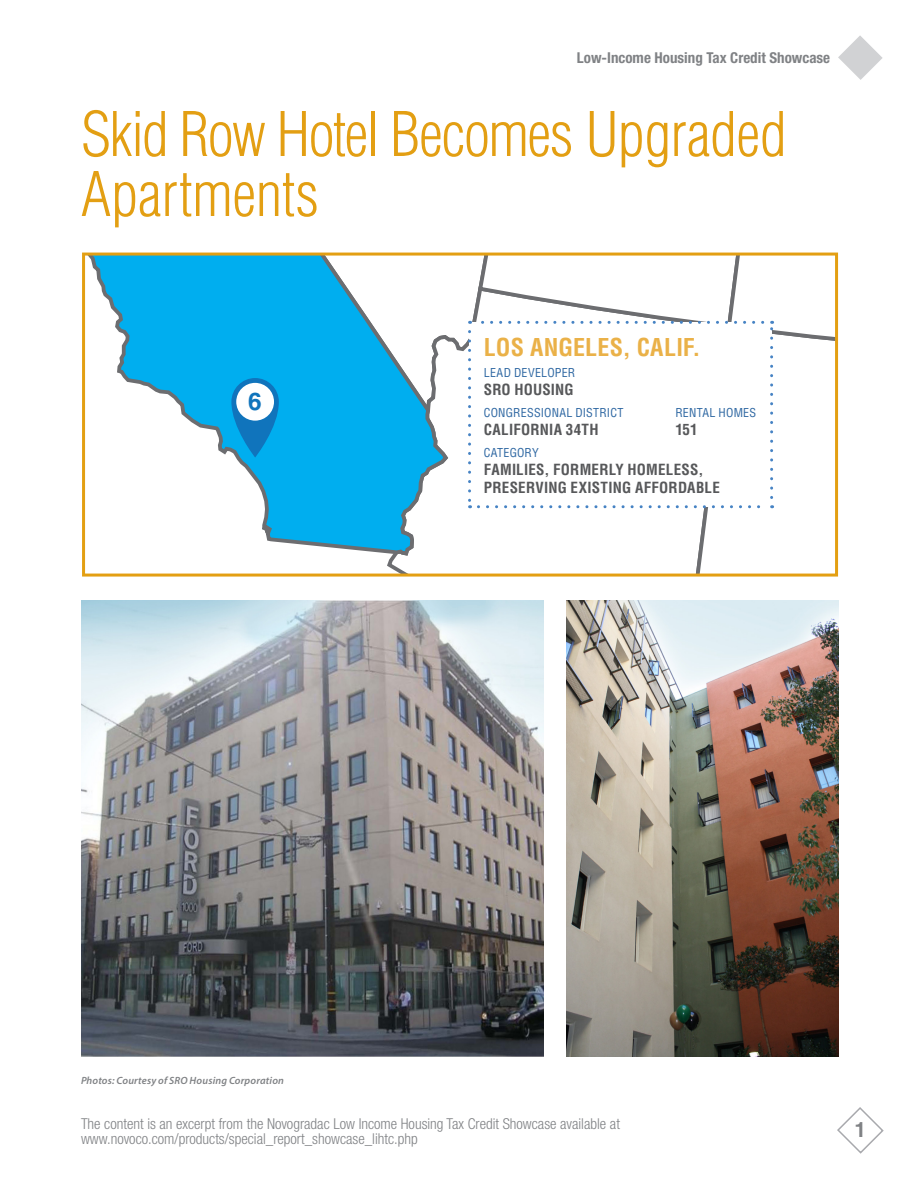
<style>
.page{position:relative;width:918px;height:1188px;background:#fff}
.page>*{position:absolute;margin:0;border:0;box-sizing:border-box;transform-origin:0 0}
.t1{font:300 condensed 60px/60px "Helvetica";letter-spacing:-.015em;color:#e39f13}
.t2{font:700 24.45px "Helvetica";color:#1074bc}
.Box_-_Table_Copy{font:700 condensed 24px "Helvetica";letter-spacing:.005em;color:#eab148}
.t3{font:700 21px "Helvetica";color:#808285}
.t4{font:300 condensed 15px/15px "Helvetica Neue";color:#808285}
.Box_-_Table_Copy-2{font:700 condensed 15px/18px "Helvetica";letter-spacing:.015em;color:#57585a}
.t5{font:700 condensed 15px "Helvetica Neue";color:#808285}
.Box_-_Table_Header{font:condensed 12px "Helvetica";letter-spacing:.02em;color:#2e67a2}
.t6{font:italic 600 10.5px "Myriad Pro";letter-spacing:.015em;color:#808285}
</style>
<div class="page">
<svg style="left:837px;top:1107px;width:47px;height:47px"></svg>
<svg style="left:838px;top:35px;width:45px;height:45px"></svg>
<img style="left:81px;top:600px;width:462px;height:457px">
<img style="left:566px;top:600px;width:272px;height:457px">
<svg style="left:89px;top:257px;width:233px;height:290px"></svg>
<svg style="left:231px;top:378px;width:48px;height:80px;background:#0b89ce"></svg>
<div style="left:236px;top:383px;width:38px;height:38px;background:#fff;border-radius:50%"></div>
<div style="left:82px;top:253px;width:756px;height:324px;border:3px solid #e39f13"></div>
<svg style="left:322px;top:254px;width:515px;height:321px"></svg>
<p class="t5" style="left:577px;top:49px;width:255px">Low-Income Housing Tax Credit Showcase</p>
<p class="t1" style="left:81px;top:104px;width:707px">Skid Row Hotel Becomes Upgraded<br>Apartments</p>
<p class="t2" style="left:248px;top:386px;width:15px">6</p>
<p class="Box_-_Table_Copy" style="left:484px;top:332px;width:218px">LOS ANGELES, CALIF.</p>
<p class="Box_-_Table_Header" style="left:484px;top:365px;width:93px">LEAD DEVELOPER</p>
<p class="Box_-_Table_Copy-2" style="left:484px;top:381px;width:91px">SRO HOUSING</p>
<p class="Box_-_Table_Header" style="left:484px;top:405px;width:141px">CONGRESSIONAL DISTRICT</p>
<p class="Box_-_Table_Copy-2" style="left:484px;top:420px;width:116px">CALIFORNIA 34TH</p>
<p class="Box_-_Table_Header" style="left:675px;top:405px;width:82px">RENTAL HOMES</p>
<p class="Box_-_Table_Copy-2" style="left:675px;top:420px;width:24px">151</p>
<p class="Box_-_Table_Header" style="left:484px;top:445px;width:56px">CATEGORY</p>
<p class="Box_-_Table_Copy-2" style="left:484px;top:460px;width:238px">FAMILIES, FORMERLY HOMELESS,<br>PRESERVING EXISTING AFFORDABLE</p>
<p class="t6" style="left:81px;top:1074px;width:205px">Photos: Courtesy of SRO Housing Corporation</p>
<p class="t4" style="left:81px;top:1116px;width:541px">The content is an excerpt from the Novogradac Low Income Housing Tax Credit Showcase available at www.novoco.com/products/special_report_showcase_lihtc.php</p>
<p class="t3" style="left:855px;top:1117px;width:13px">1</p>
</div>
